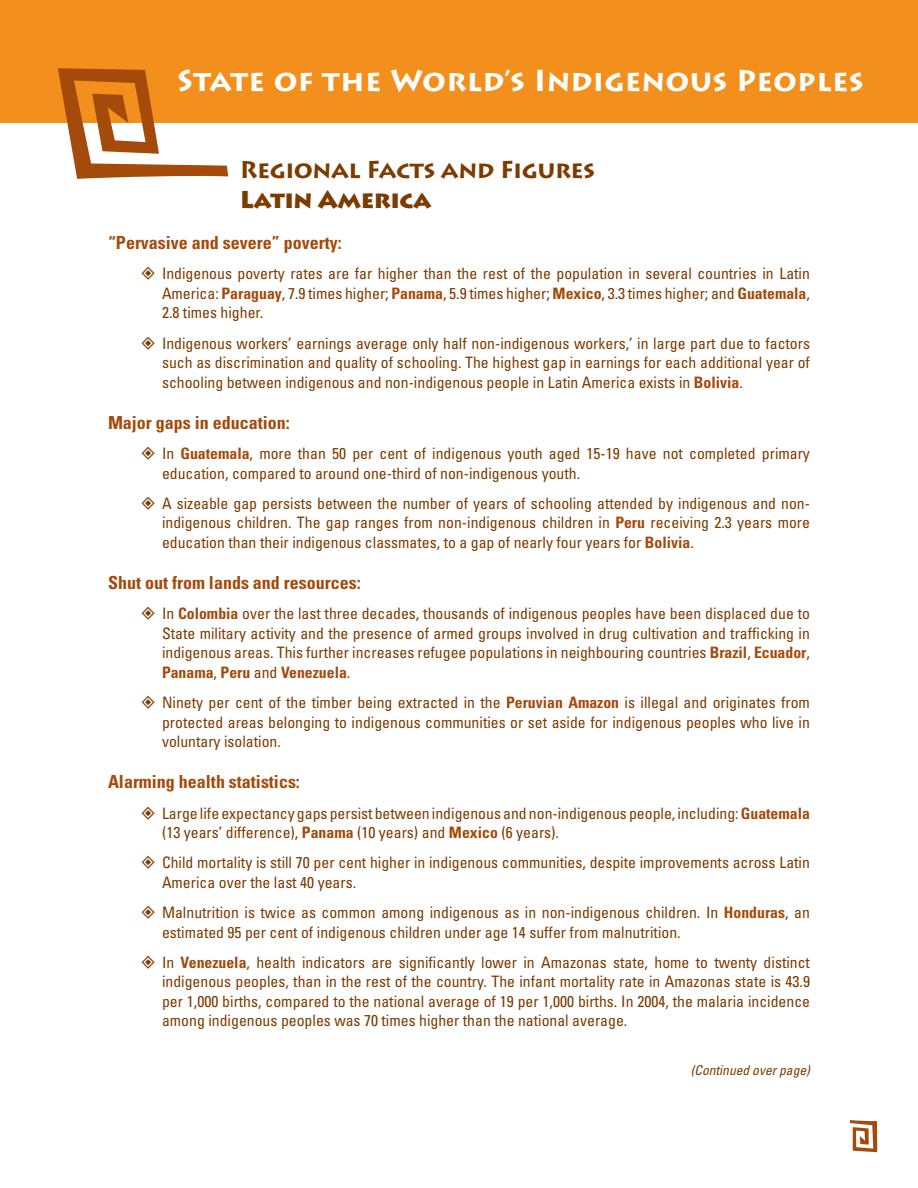
<style>
.page{position:relative;width:918px;height:1188px;background:#fff}
.page>*{position:absolute;margin:0;border:0;box-sizing:border-box;transform-origin:0 0}
.t1{font:700 30px "Lithos Pro";letter-spacing:.01em;color:#fff}
.t2{font:700 24px "Lithos Pro";letter-spacing:-.02em;color:#7c3b00}
.t3{font:900 24px "Lithos Pro";letter-spacing:-.02em;color:#7c3b00}
.t4{font:700 condensed 18px "Univers LT Std";color:#a44a0b}
.t5{font:condensed 15.75px/19.5px "Univers LT Std";color:#7c3b00;text-align:justify}
.t6{font:italic condensed 13.5px "Univers LT Std";color:#7c3b00}
.s1{font-weight:700;color:#a44a0b}
</style>
<div class="page">
<div style="left:0;top:0;width:918px;height:123px;background:#f3901d"></div>
<svg style="left:58px;top:68px;width:170px;height:111px"></svg>
<svg style="left:850px;top:1120px;width:27px;height:32px"></svg>
<h1 class="t1" style="left:177px;top:62px;width:688px">State of the World’s Indigenous Peoples</h1>
<h2 class="t2" style="left:240px;top:155px;width:357px">Regional Facts and Figures</h2>
<h2 class="t3" style="left:240px;top:185px;width:193px">Latin America</h2>
<p class="t4" style="left:108px;top:232px;width:235px">“Pervasive and severe” poverty:</p>
<p class="t5" style="left:162px;top:264px;width:650px">Indigenous poverty rates are far higher than the rest of the population in several countries in Latin America: <span class="s1">Paraguay</span>, 7.9 times higher; <span class="s1">Panama</span>, 5.9 times higher; <span class="s1">Mexico</span>, 3.3 times higher; and <span class="s1">Guatemala</span>, 2.8 times higher.</p>
<p class="t5" style="left:162px;top:333px;width:650px">Indigenous workers’ earnings average only half non-indigenous workers,’ in large part due to factors such as discrimination and quality of schooling. The highest gap in earnings for each additional year of schooling between indigenous and non-indigenous people in Latin America exists in <span class="s1">Bolivia</span>.</p>
<p class="t4" style="left:108px;top:411px;width:183px">Major gaps in education:</p>
<p class="t5" style="left:162px;top:444px;width:649px">In <span class="s1">Guatemala</span>, more than 50 per cent of indigenous youth aged 15-19 have not completed primary education, compared to around one-third of non-indigenous youth.</p>
<p class="t5" style="left:162px;top:493px;width:650px">A sizeable gap persists between the number of years of schooling attended by indigenous and non&shy;indigenous children. The gap ranges from non-indigenous children in <span class="s1">Peru</span> receiving 2.3 years more education than their indigenous classmates, to a gap of nearly four years for <span class="s1">Bolivia</span>.</p>
<p class="t4" style="left:108px;top:572px;width:254px">Shut out from lands and resources:</p>
<p class="t5" style="left:162px;top:604px;width:650px">In <span class="s1">Colombia</span> over the last three decades, thousands of indigenous peoples have been displaced due to State military activity and the presence of armed groups involved in drug cultivation and trafficking in indigenous areas. This further increases refugee populations in neighbouring countries <span class="s1">Brazil</span>, <span class="s1">Ecuador</span>, <span class="s1">Panama</span>, <span class="s1">Peru</span> and <span class="s1">Venezuela</span>.</p>
<p class="t5" style="left:162px;top:693px;width:650px">Ninety per cent of the timber being extracted in the <span class="s1">Peruvian Amazon</span> is illegal and originates from protected areas belonging to indigenous communities or set aside for indigenous peoples who live in voluntary isolation.</p>
<p class="t4" style="left:108px;top:771px;width:193px">Alarming health statistics:</p>
<p class="t5" style="left:162px;top:803px;width:650px">Large life expectancy gaps persist between indigenous and non-indigenous people, including: <span class="s1">Guatemala </span>(13 years’ difference), <span class="s1">Panama</span> (10 years) and <span class="s1">Mexico</span> (6 years).</p>
<p class="t5" style="left:162px;top:853px;width:649px">Child mortality is still 70 per cent higher in indigenous communities, despite improvements across Latin<br>America over the last 40 years.</p>
<p class="t5" style="left:162px;top:903px;width:650px">Malnutrition is twice as common among indigenous as in non-indigenous children. In <span class="s1">Honduras</span>, an estimated 95 per cent of indigenous children under age 14 suffer from malnutrition.</p>
<p class="t5" style="left:162px;top:952px;width:650px">In <span class="s1">Venezuela</span>, health indicators are significantly lower in Amazonas state, home to twenty distinct indigenous peoples, than in the rest of the country. The infant mortality rate in Amazonas state is 43.9 per 1,000 births, compared to the national average of 19 per 1,000 births. In 2004, the malaria incidence among indigenous peoples was 70 times higher than the national average.</p>
<p class="t6" style="left:691px;top:1061px;width:121px">(Continued over page)</p>
</div>
